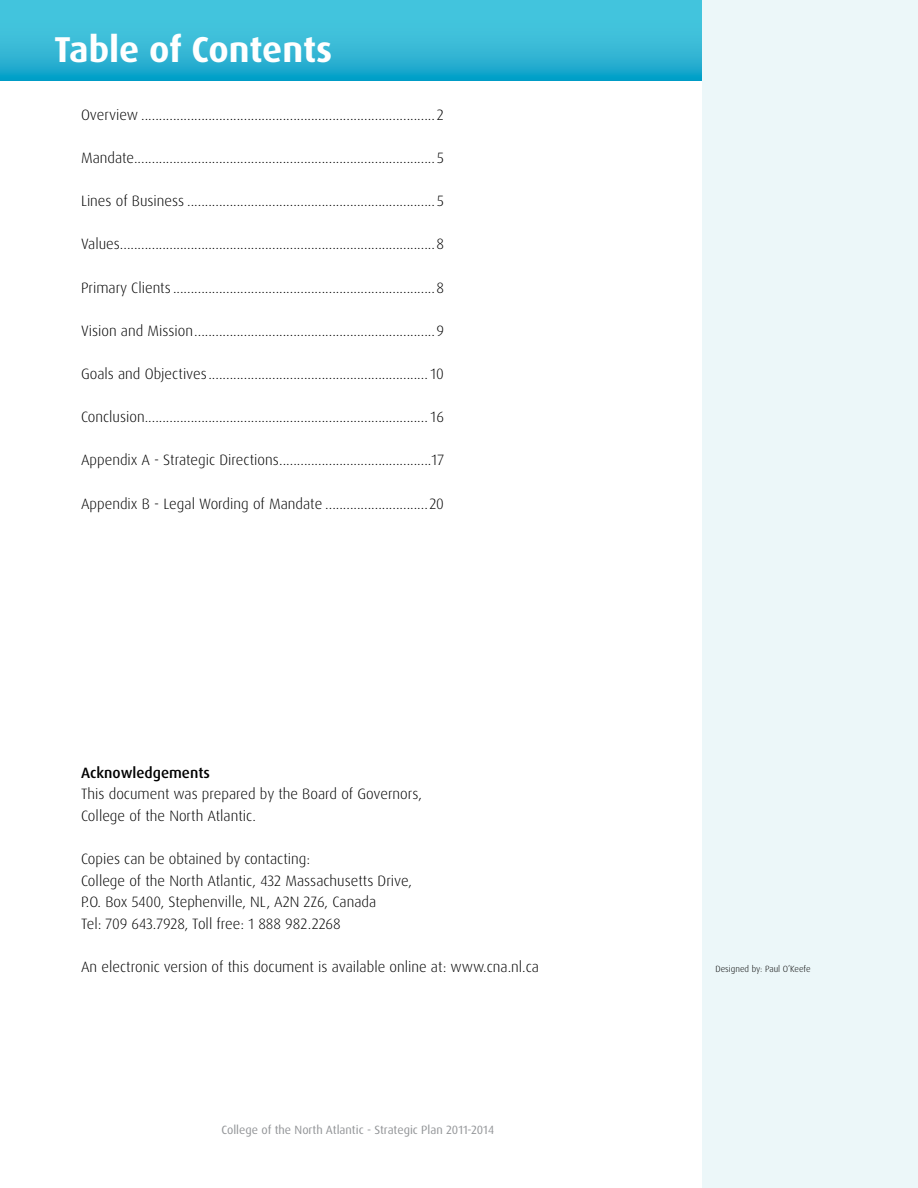
<style>
.page{position:relative;width:918px;height:1188px;background:#fff}
.page>*{position:absolute;margin:0;border:0;box-sizing:border-box;transform-origin:0 0}
.t1{font:700 36px "Dax Pro";letter-spacing:-.005em;color:#fff}
.t2{font:300 15px/21.6px "Dax Pro";color:#000}
.t3{font:500 15px "Dax Pro";color:#000}
.t4{font:12px "Dax Pro";color:#939598}
.t5{font:300 9px "Dax Pro";color:#000}
</style>
<div class="page">
<svg style="left:0;top:0;width:702px;height:81px"></svg>
<div style="left:702px;top:0;width:216px;height:1188px;background:#ecf7f9"></div>
<h1 class="t1" style="left:54px;top:26px;width:280px">Table of Contents</h1>
<p class="t2" style="left:81px;top:104px;width:365px">Overview.................................................................................... 2</p>
<p class="t2" style="left:81px;top:147px;width:365px">Mandate..................................................................................... 5</p>
<p class="t2" style="left:81px;top:190px;width:364px">Lines of Business....................................................................... 5</p>
<p class="t2" style="left:81px;top:233px;width:365px">Values..........................................................................................8</p>
<p class="t2" style="left:81px;top:277px;width:365px">Primary Clients...........................................................................8</p>
<p class="t2" style="left:81px;top:320px;width:365px">Vision and Mission.....................................................................9</p>
<p class="t2" style="left:81px;top:363px;width:365px">Goals and Objectives............................................................... 10</p>
<p class="t2" style="left:81px;top:406px;width:365px">Conclusion................................................................................ 16</p>
<p class="t2" style="left:81px;top:449px;width:365px">Appendix A - Strategic Directions............................................17</p>
<p class="t2" style="left:81px;top:493px;width:364px">Appendix B - Legal Wording of Mandate..............................20</p>
<p class="t3" style="left:81px;top:763px;width:130px">Acknowledgements</p>
<p class="t2" style="left:81px;top:783px;width:346px">This document was prepared by the Board of Governors,.<br>College of the North Atlantic.</p>
<p class="t2" style="left:81px;top:848px;width:333px">Copies can be obtained by contacting:<br>College of the North Atlantic, 432 Massachusetts Drive, P.O. Box 5400, Stephenville, NL, A2N 2Z6, Canada<br>Tel: 709 643.7928, Toll free: 1 888 982.2268</p>
<p class="t2" style="left:81px;top:956px;width:460px">An electronic version of this document is available online at: www.cna.nl.ca</p>
<p class="t5" style="left:716px;top:963px;width:97px">Designed by: Paul O’Keefe</p>
<p class="t4" style="left:221px;top:1122px;width:274px">College of the North Atlantic - Strategic Plan 2011-2014</p>
</div>
